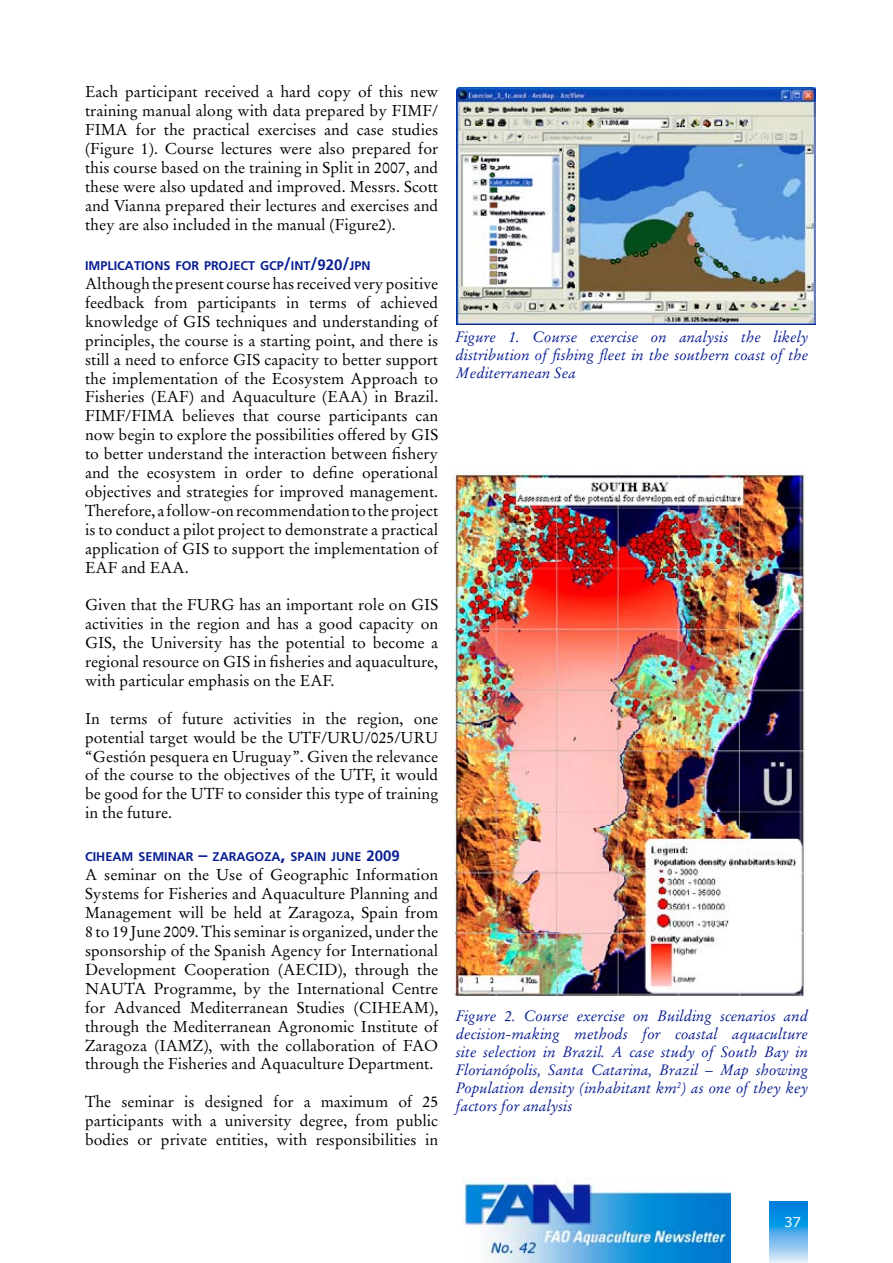
<style>
.page{position:relative;width:893px;height:1263px;background:#fff}
.page>*{position:absolute;margin:0;border:0;box-sizing:border-box;transform-origin:0 0}
.t1{font:15.75px/18.9px "Stempel Garamond LT Std";color:#000;text-align:justify}
.t2{font:italic 15px/18px "Stempel Garamond LT Std";color:#091e92;text-align:justify}
.t3{font:13.5px "Verdana";color:#fff}
.t4{font:700 12.6px "Frutiger LT Std";color:#091e92}
.s1{font-size:18px}
.s2{font-size:15px}
</style>
<div class="page">
<svg style="left:770px;top:1201px;width:38px;height:62px;background:#51adea"></svg>
<img style="left:463px;top:1177px;width:267px;height:86px">
<img style="left:457px;top:88px;width:358px;height:237px">
<img style="left:452px;top:472px;width:353px;height:525px">
<p class="t1" style="left:85px;top:83px;width:355px">Each participant received a hard copy of this new training manual along with data prepared by FIMF/ FIMA for the practical exercises and case studies (Figure 1). Course lectures were also prepared for this course based on the training in Split in 2007, and these were also updated and improved. Messrs. Scott and Vianna prepared their lectures and exercises and they are also included in the manual (Figure2).</p>
<p class="t4" style="left:85px;top:258px;width:287px">IMPLICATIONS FOR PROJECT GCP<span class="s1">/</span>INT<span class="s1">/</span><span class="s2">920</span><span class="s1">/</span>JPN</p>
<p class="t1" style="left:85px;top:274px;width:355px">Although the present course has received very positive feedback from participants in terms of achieved knowledge of GIS techniques and understanding of principles, the course is a starting point, and there is still a need to enforce GIS capacity to better support the implementation of the Ecosystem Approach to Fisheries (EAF) and Aquaculture (EAA) in Brazil.<br>FIMF/FIMA believes that course participants can now begin to explore the possibilities offered by GIS to better understand the interaction between fishery and the ecosystem in order to define operational objectives and strategies for improved management.<br>Therefore, a follow-on recommendation to the project is to conduct a pilot project to demonstrate a practical application of GIS to support the implementation of EAF and EAA.</p>
<p class="t1" style="left:85px;top:596px;width:355px">Given that the FURG has an important role on GIS activities in the region and has a good capacity on GIS, the University has the potential to become a regional resource on GIS in fisheries and aquaculture, with particular emphasis on the EAF.</p>
<p class="t1" style="left:85px;top:709px;width:355px">In terms of future activities in the region, one potential target would be the UTF/URU/025/URU “Gestión pesquera en Uruguay”. Given the relevance of the course to the objectives of the UTF, it would be good for the UTF to consider this type of training in the future.</p>
<p class="t4" style="left:85px;top:850px;width:316px">CIHEAM SEMINAR <span class="s1">–</span> ZARAGOZA<span class="s1">,</span> SPAIN JUNE <span class="s2">2009</span></p>
<p class="t1" style="left:85px;top:866px;width:355px">A seminar on the Use of Geographic Information Systems for Fisheries and Aquaculture Planning and Management will be held at Zaragoza, Spain from 8 to 19 June 2009. This seminar is organized, under the sponsorship of the Spanish Agency for International Development Cooperation (AECID), through the NAUTA Programme, by the International Centre for Advanced Mediterranean Studies (CIHEAM), through the Mediterranean Agronomic Institute of Zaragoza (IAMZ), with the collaboration of FAO through the Fisheries and Aquaculture Department.</p>
<p class="t1" style="left:85px;top:1092px;width:355px">The seminar is designed for a maximum of 25 participants with a university degree, from public bodies or private entities, with responsibilities in</p>
<p class="t2" style="left:455px;top:328px;width:354px">Figure 1. Course exercise on analysis the likely distribution of fishing fleet in the southern coast of the Mediterranean Sea</p>
<p class="t2" style="left:456px;top:1007px;width:354px">Figure 2. Course exercise on Building scenarios and decision-making methods for coastal aquaculture site selection in Brazil. A case study of South Bay in Florianópolis, Santa Catarina, Brazil – Map showing Population density (inhabitant km<sup>2</sup>) as one of they key factors for analysis</p>
<p class="t3" style="left:784px;top:1213px;width:19px">37</p>
</div>
